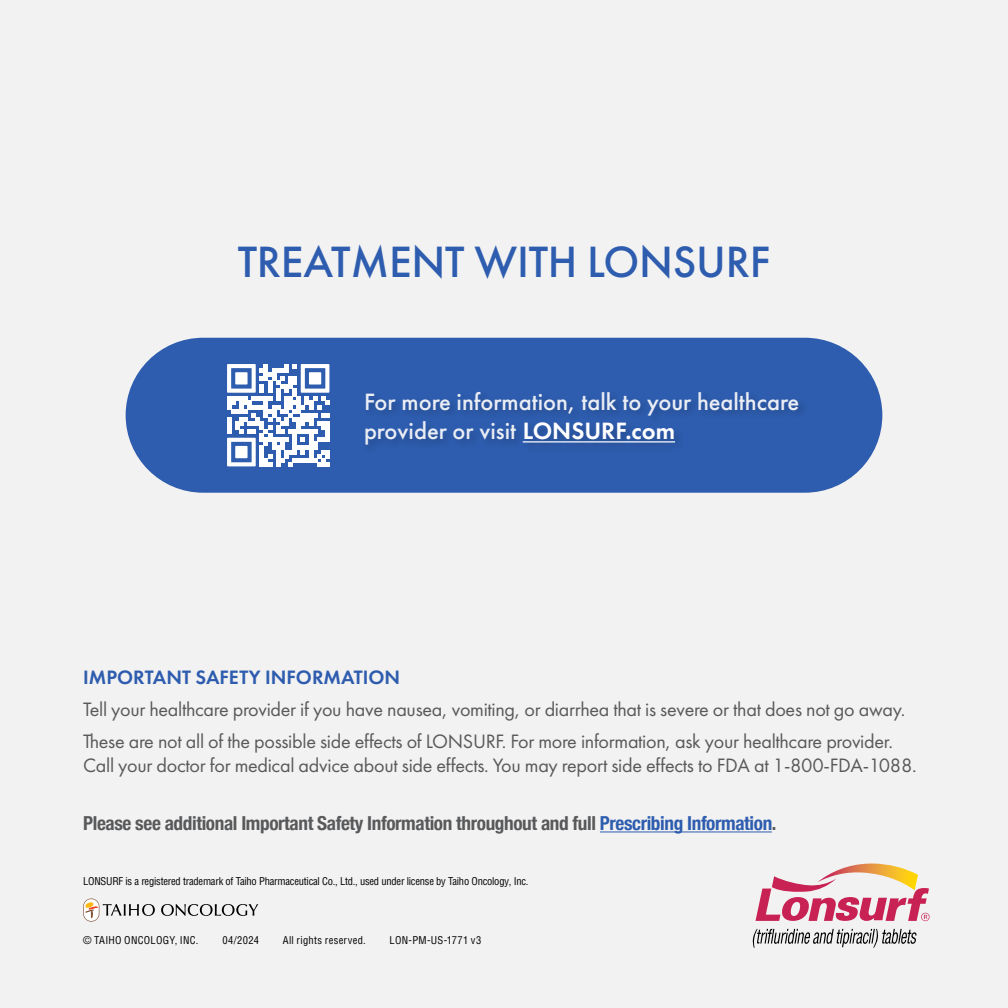
<style>
.page{position:relative;width:1008px;height:1008px;background:#f3f2f2}
.page>*{position:absolute;margin:0;border:0;box-sizing:border-box;transform-origin:0 0}
.t1{font:500 45.5px "Futura PT";letter-spacing:-.005em;color:#2e5daf}
.t2{font:500 24.5px/29.8px "Futura PT";color:#eaedf4}
.t3{font:20.12px/32px "Futura PT";letter-spacing:-.015em;color:#58595b}
.t4{font:600 20.12px "Futura PT";color:#2e5daf}
.t5{font:700 condensed 19.25px "Helvetica Neue";letter-spacing:-.02em;color:#58595b}
.t6{font:condensed 10.5px "Helvetica LT Pro";letter-spacing:-.02em;color:#000}
.t7{font:condensed 10.5px "Helvetica LT Pro";letter-spacing:.03em;color:#000}
.t8{font:condensed 10.5px "Helvetica LT Pro";letter-spacing:.025em;color:#000}
.s1{font-weight:600;color:#fff}
.s2{color:#2e5daf}
</style>
<div class="page">
<svg style="left:83px;top:898px;width:72px;height:24px"></svg>
<svg style="left:161px;top:904px;width:97px;height:12px"></svg>
<svg style="left:753px;top:929px;width:164px;height:19px"></svg>
<svg style="left:756px;top:864px;width:174px;height:57px"></svg>
<svg style="left:0;top:864px;width:1px;height:144px"></svg>
<hr style="left:600px;top:831px;width:172px;height:1px;background:#2e5daf">
<div style="left:126px;top:338px;width:756px;height:155px;background:#2e5daf;border-radius:77px"></div>
<div style="left:362px;top:389px;width:447px;height:66px;background:#000;opacity:.2"></div>
<hr style="left:523px;top:441px;width:152px;height:2px;background:#fff">
<svg style="left:227px;top:364px;width:102px;height:102px"></svg>
<h1 class="t1" style="left:238px;top:235px;width:534px">TREATMENT WITH LONSURF</h1>
<p class="t2" style="left:364px;top:387px;width:437px">For more information, talk to your healthcare provider or visit <span class="s1">LONSURF.com</span></p>
<p class="t4" style="left:83px;top:665px;width:319px">IMPORTANT SAFETY INFORMATION</p>
<p class="t3" style="left:83px;top:693px;width:824px">Tell your healthcare provider if you have nausea, vomiting, or diarrhea that is severe or that does not go away.<br>These are not all of the possible side effects of LONSURF. For more information, ask your healthcare provider.</p>
<p class="t3" style="left:83px;top:749px;width:835px">Call your doctor for medical advice about side effects. You may report side effects to FDA at 1-800-FDA-1088.</p>
<p class="t5" style="left:83px;top:807px;width:695px">Please see additional Important Safety Information throughout and full <span class="s2">Prescribing Information</span>.</p>
<p class="t6" style="left:83px;top:874px;width:447px">LONSURF is a registered trademark of Taiho Pharmaceutical Co., Ltd., used under license by Taiho Oncology, Inc.</p>
<p class="t7" style="left:83px;top:933px;width:117px">© TAIHO ONCOLOGY, INC.</p>
<p class="t6" style="left:222px;top:933px;width:38px">04/2024</p>
<p class="t7" style="left:283px;top:933px;width:84px">All rights reserved.</p>
<p class="t8" style="left:390px;top:933px;width:93px">LON-PM-US-1771 v3</p>
</div>
